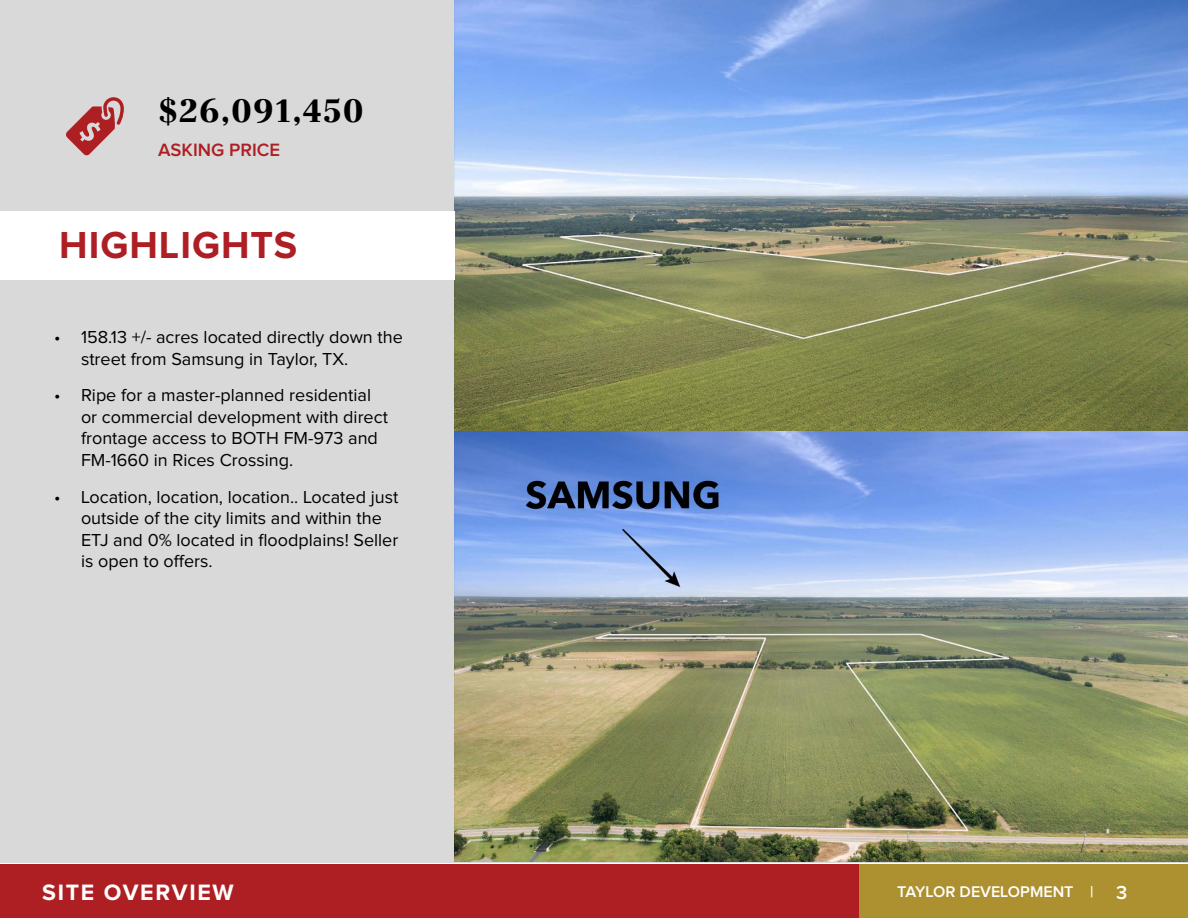
<style>
.page{position:relative;width:1188px;height:918px;background:#fff}
.page>*{position:absolute;margin:0;border:0;box-sizing:border-box;transform-origin:0 0}
.t1{font:700 39px "Proxima Nova";letter-spacing:.025em;color:#ad1f24}
.t2{font:900 34.35px "Frank Ruhl Libre";letter-spacing:.025em;color:#000}
.t3{font:700 23.1px "Proxima Nova";letter-spacing:.075em;color:#fff}
.t4{font:600 18.45px "Proxima Nova";color:#ad1f24}
.t5{font:18px/21.6px "Proxima Nova";color:#000}
.t6{font:600 16.05px "Proxima Nova";color:#fff}
.s1{font-size:19.5px}
</style>
<div class="page">
<div style="left:0;top:0;width:1188px;height:862px;background:#d9d9d9"></div>
<img style="left:454px;top:0;width:734px;height:861px">
<div style="left:0;top:212px;width:454px;height:68px;background:#fff"></div>
<div style="left:0;top:864px;width:1188px;height:54px;background:#ae1f23"></div>
<div style="left:860px;top:864px;width:328px;height:54px;background:#ad9030"></div>
<svg style="left:66px;top:97px;width:58px;height:59px"></svg>
<h2 class="t2" style="left:158px;top:90px;width:207px">$26,091,450</h2>
<p class="t4" style="left:158px;top:141px;width:123px">ASKING PRICE</p>
<h1 class="t1" style="left:59px;top:223px;width:240px">HIGHLIGHTS</h1>
<p class="t5" style="left:81px;top:327px;width:323px;text-indent:-27px">• 158.13 +/- acres located directly down the street from Samsung in Taylor, TX.</p>
<p class="t5" style="left:81px;top:385px;width:308px;text-indent:-27px">• Ripe for a master-planned residential or commercial development with direct frontage access to BOTH FM-973 and FM-1660 in Rices Crossing.</p>
<p class="t5" style="left:81px;top:487px;width:319px;text-indent:-27px">• Location, location, location.. Located just outside of the city limits and within the ETJ and 0% located in floodplains! Seller is open to offers.</p>
<p class="t3" style="left:42px;top:879px;width:193px">SITE OVERVIEW</p>
<p class="t6" style="left:897px;top:885px;width:231px">TAYLOR DEVELOPMENT | <span class="s1">3</span></p>
</div>
